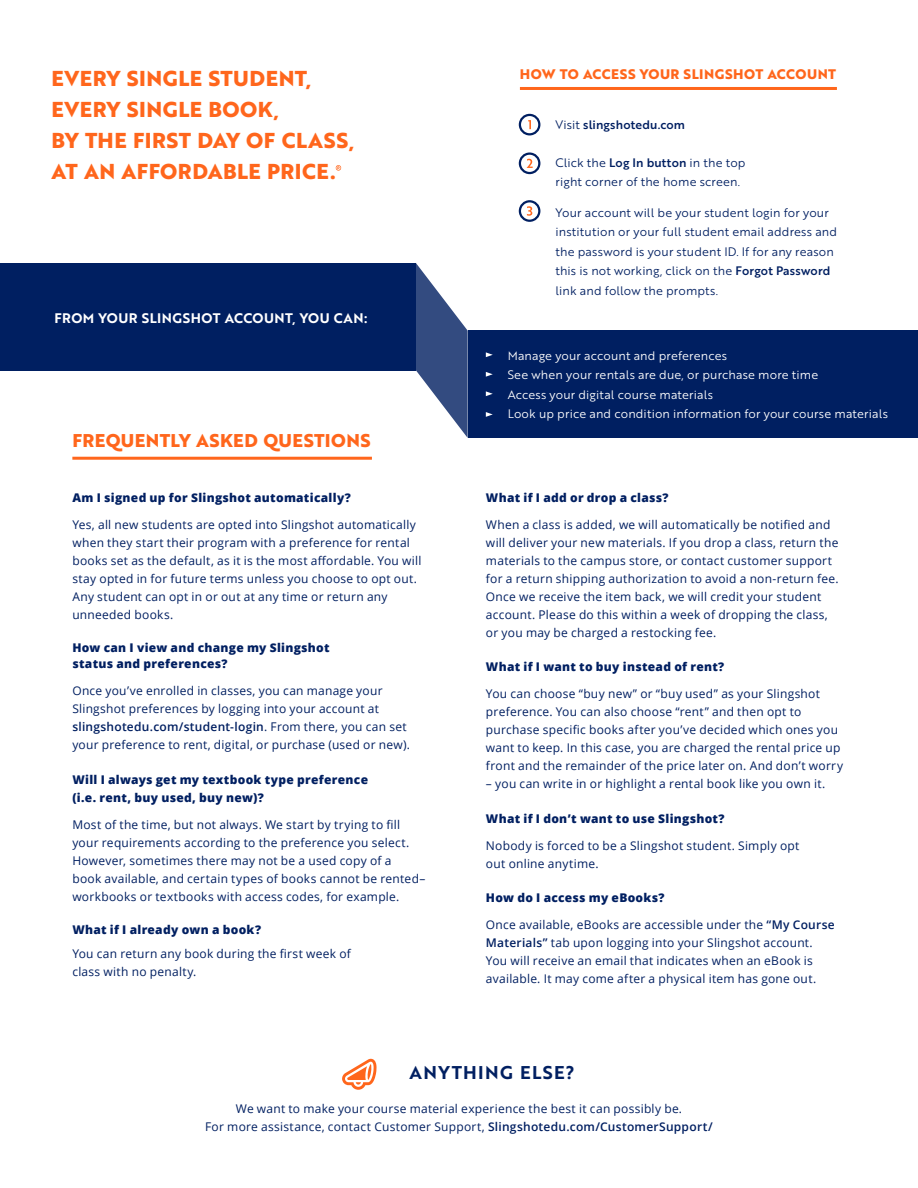
<style>
.page{position:relative;width:918px;height:1188px;background:#fff}
.page>*{position:absolute;margin:0;border:0;box-sizing:border-box;transform-origin:0 0}
.t1{font:700 21px/31.2px "Brother 1816 Extra";letter-spacing:.025em;color:#ff661c}
.t2{font:700 18px "Brother 1816 Extra";letter-spacing:.025em;color:#ff661c}
.t3{font:18px "Brother 1816 Bold";letter-spacing:.075em;color:#001f61}
.t4{font:13.5px "Brother 1816 Bold";letter-spacing:.035em;color:#fff}
.t5{font:700 13.5px "Brother 1816 Extra";letter-spacing:.035em;color:#ff661c}
.t6{font:12px/18px "Open Sans";letter-spacing:.02em;color:#001f61}
.t7{font:800 12px/16.5px "Open Sans";letter-spacing:.025em;color:#001f61}
.t8{font:12px/19.5px "Brother 1816 Book";letter-spacing:.01em;color:#001f61}
.t9{font:12px/19.5px "Brother 1816 Book";letter-spacing:.01em;color:#fff}
.t10{font:12px "Brother 1816 Medium";letter-spacing:.01em;color:#001f61}
.s1{font-weight:600}
.s2{font-family:"Brother 1816 Book"}
.s3{font-family:"Brother 1816 Medium"}
</style>
<div class="page">
<div style="left:519px;top:114px;width:21px;height:21px;border:2px solid #001f61;border-radius:50%"></div>
<svg style="left:528px;top:120px;width:3px;height:9px"></svg>
<div style="left:519px;top:152px;width:21px;height:22px;border:2px solid #001f61;border-radius:50%"></div>
<svg style="left:527px;top:159px;width:6px;height:9px"></svg>
<div style="left:519px;top:200px;width:21px;height:22px;border:2px solid #001f61;border-radius:50%"></div>
<svg style="left:527px;top:206px;width:5px;height:10px"></svg>
<div style="left:468px;top:331px;width:450px;height:107px;background:#001f61"></div>
<div style="left:0;top:263px;width:416px;height:107px;background:#001f61"></div>
<svg style="left:486px;top:352px;width:7px;height:5px"></svg>
<svg style="left:486px;top:372px;width:7px;height:5px"></svg>
<svg style="left:486px;top:391px;width:7px;height:5px"></svg>
<svg style="left:486px;top:412px;width:7px;height:5px"></svg>
<hr style="left:72px;top:457px;width:300px;height:3px;background:#ff661c">
<hr style="left:520px;top:87px;width:317px;height:3px;background:#ff661c">
<svg style="left:416px;top:263px;width:52px;height:175px"></svg>
<svg style="left:336px;top:165px;width:5px;height:6px"></svg>
<svg style="left:342px;top:1059px;width:35px;height:31px"></svg>
<h1 class="t1" style="left:51px;top:62px;width:304px">EVERY SINGLE STUDENT,<br>EVERY SINGLE BOOK,<br>BY THE FIRST DAY OF CLASS,<br>AT AN AFFORDABLE PRICE.</h1>
<p class="t4" style="left:55px;top:308px;width:314px">FROM YOUR SLINGSHOT ACCOUNT, YOU CAN:</p>
<h2 class="t2" style="left:72px;top:426px;width:300px">FREQUENTLY ASKED QUESTIONS</h2>
<p class="t7" style="left:72px;top:488px;width:280px">Am I signed up for Slingshot automatically?</p>
<p class="t6" style="left:72px;top:515px;width:351px">Yes, all new students are opted into Slingshot automatically when they start their program with a preference for rental books set as the default, as it is the most affordable. You will stay opted in for future terms unless you choose to opt out.<br>Any student can opt in or out at any time or return any unneeded books.</p>
<p class="t7" style="left:72px;top:638px;width:259px">How can I view and change my Slingshot status and preferences?</p>
<p class="t6" style="left:72px;top:682px;width:339px">Once you’ve enrolled in classes, you can manage your Slingshot preferences by logging into your account at <span class="s1">slingshotedu.com/student-login</span>. From there, you can set your preference to rent, digital, or purchase (used or new).</p>
<p class="t7" style="left:72px;top:770px;width:297px;line-height:18px">Will I always get my textbook type preference (i.e. rent, buy used, buy new)?</p>
<p class="t6" style="left:72px;top:815px;width:355px">Most of the time, but not always. We start by trying to fill your requirements according to the preference you select.<br>However, sometimes there may not be a used copy of a<br>book available, and certain types of books cannot be rented– workbooks or textbooks with access codes, for example.</p>
<p class="t7" style="left:72px;top:920px;width:190px">What if I already own a book?</p>
<p class="t6" style="left:72px;top:944px;width:280px">You can return any book during the first week of class with no penalty.</p>
<p class="t5" style="left:520px;top:64px;width:318px">HOW TO ACCESS YOUR SLINGSHOT ACCOUNT</p>
<p class="t10" style="left:556px;top:116px;width:131px"><span class="s2">Visit</span> slingshotedu.com</p>
<p class="t8" style="left:556px;top:152px;width:192px">Click the <span class="s3">Log In button</span> in the top right corner of the home screen.</p>
<p class="t8" style="left:555px;top:202px;width:283px">Your account will be your student login for your institution or your full student email address and the password is your student ID. If for any reason this is not working, click on the <span class="s3">Forgot Password </span>link and follow the prompts.</p>
<p class="t9" style="left:508px;top:345px;width:382px">Manage your account and preferences<br>See when your rentals are due, or purchase more time<br>Access your digital course materials<br>Look up price and condition information for your course materials</p>
<p class="t7" style="left:486px;top:488px;width:184px">What if I add or drop a class?</p>
<p class="t6" style="left:486px;top:515px;width:354px">When a class is added, we will automatically be notified and will deliver your new materials. If you drop a class, return the materials to the campus store, or contact customer support for a return shipping authorization to avoid a non-return fee.<br>Once we receive the item back, we will credit your student account. Please do this within a week of dropping the class, or you may be charged a restocking fee.</p>
<p class="t7" style="left:486px;top:658px;width:240px">What if I want to buy instead of rent?</p>
<p class="t6" style="left:486px;top:685px;width:359px">You can choose “buy new” or “buy used” as your Slingshot preference. You can also choose “rent” and then opt to purchase specific books after you’ve decided which ones you want to keep. In this case, you are charged the rental price up front and the remainder of the price later on. And don’t worry</p>
<p class="t6" style="left:486px;top:775px;width:341px">– you can write in or highlight a rental book like you own it.</p>
<p class="t7" style="left:486px;top:809px;width:240px">What if I don’t want to use Slingshot?</p>
<p class="t6" style="left:486px;top:836px;width:315px">Nobody is forced to be a Slingshot student. Simply opt out online anytime.</p>
<p class="t7" style="left:486px;top:889px;width:180px">How do I access my eBooks?</p>
<p class="t6" style="left:486px;top:916px;width:350px">Once available, eBooks are accessible under the <span class="s1">“My Course Materials”</span> tab upon logging into your Slingshot account.<br>You will receive an email that indicates when an eBook is available. It may come after a physical item has gone out.</p>
<h2 class="t3" style="left:410px;top:1059px;width:166px">ANYTHING ELSE?</h2>
<p class="t6" style="left:205px;top:1099px;width:509px;text-align:center">We want to make your course material experience the best it can possibly be.<br>For more assistance, contact Customer Support, <span class="s1">Slingshotedu.com/CustomerSupport/</span></p>
</div>
